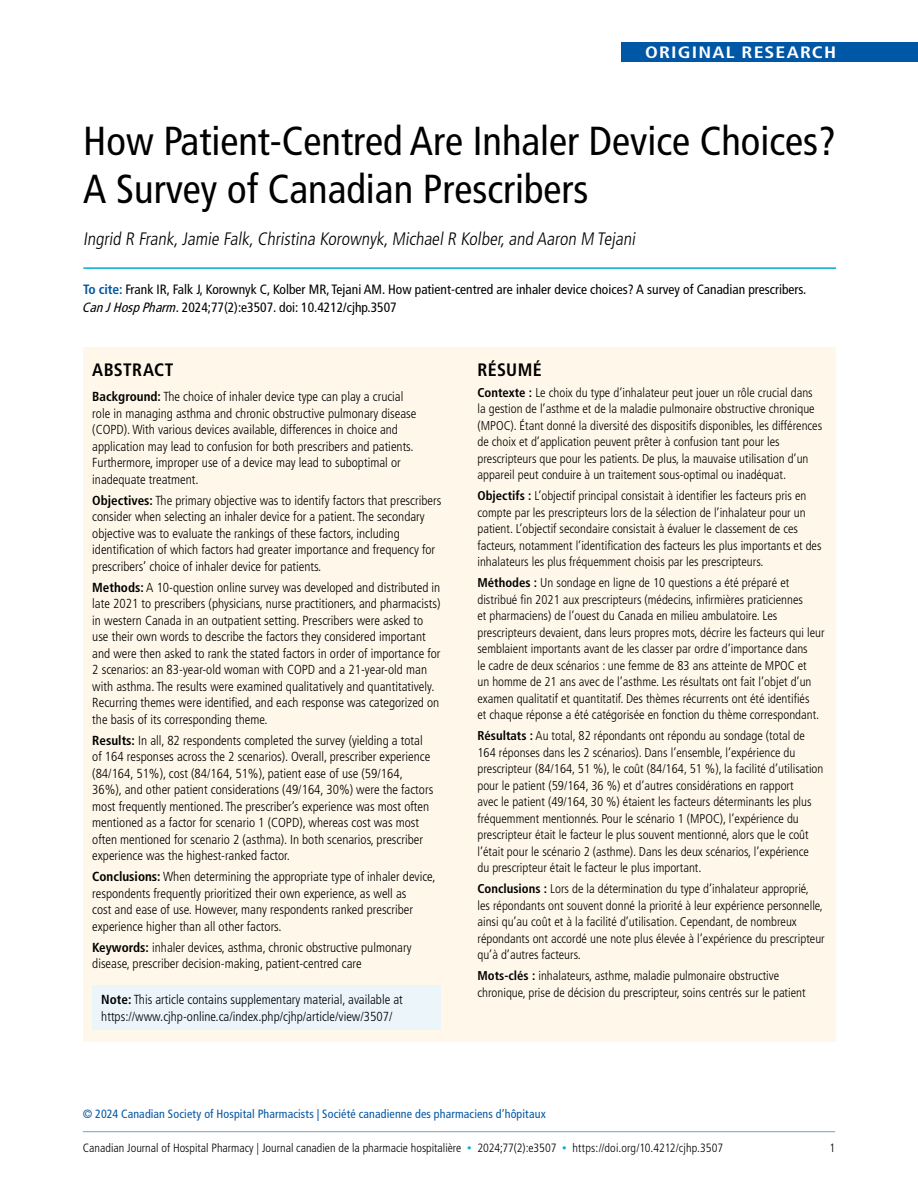
<style>
.page{position:relative;width:918px;height:1188px;background:#fff}
.page>*{position:absolute;margin:0;border:0;box-sizing:border-box;transform-origin:0 0}
.CJHP_Title{font:condensed 40.5px/48px "Frutiger LT Std";color:#000}
.CJHP_Authors{font:300 condensed 18px "Frutiger LT Std";color:#000}
.CJHP_H1{font:700 condensed 18px "Frutiger LT Std";letter-spacing:.02em;color:#000}
.t1{font:700 condensed 16.5px "Frutiger LT Std";letter-spacing:.055em;color:#fff;scale:1.2 1}
.CJHP_IssueInfo{font:condensed 13.5px/18px "Frutiger LT Std";color:#000}
.CJHP_ABSTRACT_WithLeadIn{font:300 condensed 13.2px/16.5px "Frutiger LT Std";color:#000}
.CJHP_FR_ABSTRACT_WithLeadIn{font:300 condensed 12.75px/16.5px "Frutiger LT Std";color:#000}
.t2{font:300 condensed 12px "Frutiger LT Std";color:#000}
.CJHP_Bullets{font:condensed 12px "Frutiger LT Std";letter-spacing:.01em;color:#0057a5}
.s1{font-weight:700;color:#0057a5}
.s2{font-style:italic}
.s3{font-weight:700}
.s4{font-size:9px;color:#00acd7}
</style>
<div class="page">
<hr style="left:83px;top:1131px;width:752px;height:1px;background:#0057a5">
<div style="left:621px;top:42px;width:297px;height:20px;background:#0057a5"></div>
<div style="left:83px;top:347px;width:753px;height:695px;background:#fff8ea"></div>
<hr style="left:83px;top:267px;width:753px;height:2px;background:#00acd7">
<div style="left:92px;top:986px;width:349px;height:44px;background:#ebf5fa"></div>
<p class="t1" style="left:645px;top:42px;width:161px">ORIGINAL RESEARCH</p>
<p class="CJHP_Title" style="left:83px;top:117px;width:754px">How Patient-Centred Are Inhaler Device Choices?<br>A Survey of Canadian Prescribers</p>
<p class="CJHP_Authors" style="left:83px;top:228px;width:556px">Ingrid R Frank,Jamie Falk,Christina Korownyk,Michael R Kolber,and Aaron M Tejani</p>
<p class="CJHP_IssueInfo" style="left:83px;top:281px;width:725px"><span class="s1">To cite:</span> Frank IR, Falk J, Korownyk C, Kolber MR, Tejani AM. How patient-centred are inhaler device choices? A survey of Canadian prescribers.<br><span class="s2">Can J Hosp Pharm.</span> 2024;77(2):e3507. doi: 10.4212/cjhp.3507</p>
<p class="CJHP_H1" style="left:92px;top:359px;width:83px">ABSTRACT</p>
<p class="CJHP_ABSTRACT_WithLeadIn" style="left:92px;top:389px;width:326px"><span class="s3">Background:</span> The choice of inhaler device type can play a crucial role in managing asthma and chronic obstructive pulmonary disease (COPD). With various devices available, differences in choice and application may lead to confusion for both prescribers and patients.<br>Furthermore, improper use of a device may lead to suboptimal or inadequate treatment.</p>
<p class="CJHP_ABSTRACT_WithLeadIn" style="left:92px;top:492px;width:351px"><span class="s3">Objectives:</span> The primary objective was to identify factors that prescribers consider when selecting an inhaler device for a patient. The secondary objective was to evaluate the rankings of these factors, including identification of which factors had greater importance and frequency for prescribers’ choice of inhaler device for patients.</p>
<p class="CJHP_ABSTRACT_WithLeadIn" style="left:92px;top:579px;width:350px"><span class="s3">Methods:</span> A 10-question online survey was developed and distributed in late 2021 to prescribers (physicians, nurse practitioners, and pharmacists) in western Canada in an outpatient setting. Prescribers were asked to use their own words to describe the factors they considered important and were then asked to rank the stated factors in order of importance for 2 scenarios: an 83-year-old woman with COPD and a 21-year-old man with asthma. The results were examined qualitatively and quantitatively.<br>Recurring themes were identified, and each response was categorized on the basis of its corresponding theme.</p>
<p class="CJHP_ABSTRACT_WithLeadIn" style="left:92px;top:732px;width:343px"><span class="s3">Results:</span> In all, 82 respondents completed the survey (yielding a total of 164 responses across the 2 scenarios). Overall, prescriber experience (84/164, 51%), cost (84/164, 51%), patient ease of use (59/164, 36%), and other patient considerations (49/164, 30%) were the factors most frequently mentioned. The prescriber’s experience was most often mentioned as a factor for scenario 1 (COPD), whereas cost was most often mentioned for scenario 2 (asthma). In both scenarios, prescriber experience was the highest-ranked factor.</p>
<p class="CJHP_ABSTRACT_WithLeadIn" style="left:92px;top:869px;width:345px"><span class="s3">Conclusions:</span> When determining the appropriate type of inhaler device, respondents frequently prioritized their own experience, as well as<br>cost and ease of use. However, many respondents ranked prescriber experience higher than all other factors.</p>
<p class="CJHP_ABSTRACT_WithLeadIn" style="left:92px;top:939px;width:321px"><span class="s3">Keywords:</span> inhaler devices, asthma, chronic obstructive pulmonary disease, prescriber decision-making, patient-centred care</p>
<p class="CJHP_ABSTRACT_WithLeadIn" style="left:101px;top:992px;width:303px"><span class="s3">Note:</span> This article contains supplementary material, available at https://www.cjhp-online.ca/index.php/cjhp/article/view/3507/</p>
<p class="CJHP_H1" style="left:477px;top:359px;width:66px">RÉSUMÉ</p>
<p class="CJHP_FR_ABSTRACT_WithLeadIn" style="left:477px;top:384px;width:346px"><span class="s3">Contexte :</span> Le choix du type d’inhalateur peut jouer un rôle crucial dans la gestion de l’asthme et de la maladie pulmonaire obstructive chronique (MPOC). Étant donné la diversité des dispositifs disponibles, les différences de choix et d’application peuvent prêter à confusion tant pour les prescripteurs que pour les patients. De plus, la mauvaise utilisation d’un appareil peut conduire à un traitement sous-optimal ou inadéquat.</p>
<p class="CJHP_FR_ABSTRACT_WithLeadIn" style="left:477px;top:488px;width:346px"><span class="s3">Objectifs :</span> L’objectif principal consistait à identifier les facteurs pris en compte par les prescripteurs lors de la sélection de l’inhalateur pour un patient. L’objectif secondaire consistait à évaluer le classement de ces facteurs, notamment l’identification des facteurs les plus importants et des inhalateurs les plus fréquemment choisis par les prescripteurs.</p>
<p class="CJHP_FR_ABSTRACT_WithLeadIn" style="left:477px;top:575px;width:349px"><span class="s3">Méthodes :</span> Un sondage en ligne de 10 questions a été préparé et distribué fin 2021 aux prescripteurs (médecins, infirmières praticiennes<br>et pharmaciens) de l’ouest du Canada en milieu ambulatoire. Les prescripteurs devaient, dans leurs propres mots, décrire les facteurs qui leur semblaient importants avant de les classer par ordre d’importance dans<br>le cadre de deux scénarios : une femme de 83 ans atteinte de MPOC et<br>un homme de 21 ans avec de l’asthme. Les résultats ont fait l’objet d’un examen qualitatif et quantitatif. Des thèmes récurrents ont été identifiés<br>et chaque réponse a été catégorisée en fonction du thème correspondant.</p>
<p class="CJHP_FR_ABSTRACT_WithLeadIn" style="left:477px;top:728px;width:348px"><span class="s3">Résultats :</span> Au total, 82 répondants ont répondu au sondage (total de 164 réponses dans les 2 scénarios). Dans l’ensemble, l’expérience du prescripteur (84/164, 51 %), le coût (84/164, 51 %), la facilité d’utilisation pour le patient (59/164, 36 %) et d’autres considérations en rapport<br>avec le patient (49/164, 30 %) étaient les facteurs déterminants les plus fréquemment mentionnés. Pour le scénario 1 (MPOC), l’expérience du prescripteur était le facteur le plus souvent mentionné, alors que le coût l’était pour le scénario 2 (asthme). Dans les deux scénarios, l’expérience du prescripteur était le facteur le plus important.</p>
<p class="CJHP_FR_ABSTRACT_WithLeadIn" style="left:477px;top:881px;width:349px"><span class="s3">Conclusions :</span> Lors de la détermination du type d’inhalateur approprié,<br>les répondants ont souvent donné la priorité à leur expérience personnelle, ainsi qu’au coût et à la facilité d’utilisation. Cependant, de nombreux répondants ont accordé une note plus élevée à l’expérience du prescripteur qu’à d’autres facteurs.</p>
<p class="CJHP_FR_ABSTRACT_WithLeadIn" style="left:477px;top:968px;width:330px"><span class="s3">Mots-clés :</span> inhalateurs, asthme, maladie pulmonaire obstructive chronique, prise de décision du prescripteur, soins centrés sur le patient</p>
<p class="CJHP_Bullets" style="left:83px;top:1107px;width:465px">© 2024 Canadian Society of Hospital Pharmacists | Société canadienne des pharmaciens d’hôpitaux</p>
<p class="t2" style="left:83px;top:1141px;width:642px">Canadian Journal of Hospital Pharmacy | Journal canadien de la pharmacie hospitalière <span class="s4">•</span> 2024;77(2):e3507 <span class="s4">•</span> https://doi.org/10.4212/cjhp.3507</p>
<p class="t2" style="left:829px;top:1141px;width:7px">1</p>
</div>
